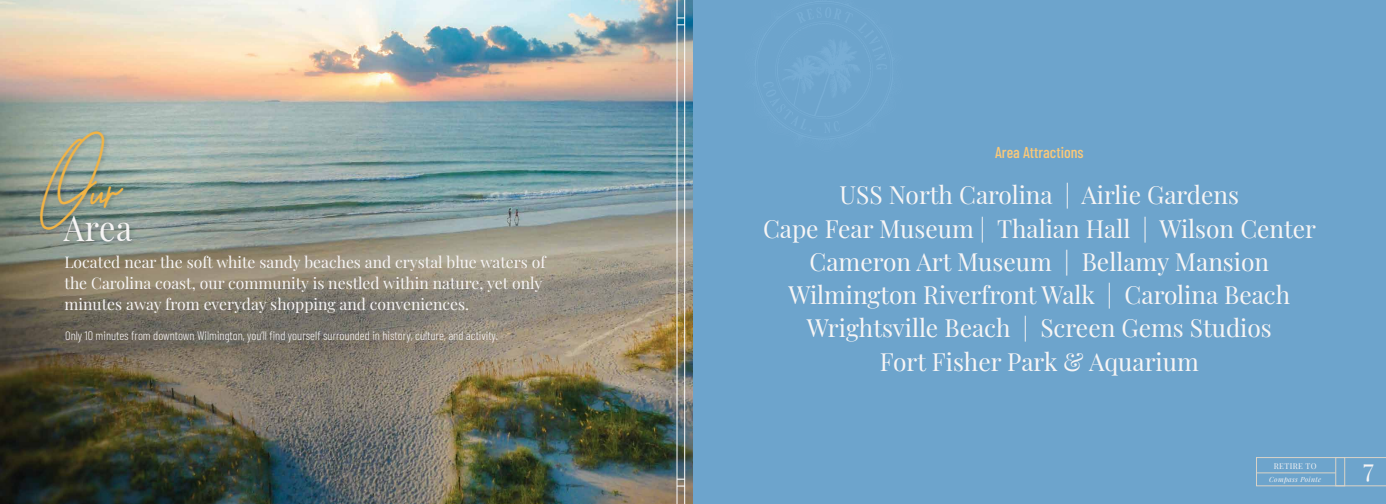
<style>
.page{position:relative;width:1386px;height:504px;background:#fff}
.page>*{position:absolute;margin:0;border:0;box-sizing:border-box;transform-origin:0 0}
.t1{font:52.5px "Sydney";color:#f2b445;scale:.92 1}
.t2{font:35px "Playfair Display";color:#f7f5f5;scale:.92 1}
.t3{font:26.25px "Playfair Display";color:#f7f5f5}
.t4{font:24.5px/33.2px "Playfair Display";color:#f7f5f5;text-align:center}
.t5{font:15.75px/21px "Playfair Display";color:#f7f5f5}
.t6{font:500 15.75px "Barlow Condensed";color:#fbc978}
.t7{font:300 12.25px "Barlow Condensed";color:#f7f5f5}
.t8{font:7.88px "Playfair Display";letter-spacing:.05em;color:#f7f5f5}
.t9{font:italic 7px "Playfair Display";letter-spacing:.05em;color:#f7f5f5}
</style>
<div class="page">
<div style="left:693px;top:0;width:693px;height:504px;background:#6da4cc"></div>
<img style="left:0;top:0;width:693px;height:504px">
<svg style="left:768px;top:9px;width:117px;height:122px"></svg>
<hr style="left:684px;top:0;width:1px;height:504px;background:#fff">
<hr style="left:677px;top:0;width:1px;height:504px;background:#fff">
<svg style="left:677px;top:18px;width:8px;height:7px"></svg>
<div style="left:37px;top:128px;width:101px;height:119px;background:#000;opacity:.2"></div>
<svg style="left:1335px;top:457px;width:51px;height:29px"></svg>
<div style="left:1256px;top:457px;width:89px;height:29px;border:1px solid #dad3c7"></div>
<hr style="left:1256px;top:472px;width:80px;height:1px;background:#dad3c7">
<h1 class="t1" style="left:47px;top:157px;width:83px">Our</h1>
<h2 class="t2" style="left:64px;top:200px;width:76px">Area</h2>
<p class="t5" style="left:64px;top:251px;width:483px">Located near the soft white sandy beaches and crystal blue waters of the Carolina coast, our community is nestled within nature, yet only minutes away from everyday shopping and conveniences.</p>
<p class="t7" style="left:65px;top:327px;width:434px">Only 10 minutes from downtown Wilmington, you’ll find yourself surrounded in history, culture, and activity.</p>
<p class="t6" style="left:995px;top:141px;width:90px">Area Attractions</p>
<p class="t4" style="left:763px;top:177px;width:555px">USS North Carolina | Airlie Gardens<br>Cape Fear Museum | Thalian Hall | Wilson Center Cameron Art Museum | Bellamy Mansion Wilmington Riverfront Walk | Carolina Beach Wrightsville Beach | Screen Gems Studios<br>Fort Fisher Park &amp; Aquarium</p>
<p class="t8" style="left:1274px;top:460px;width:45px">RETIRE TO</p>
<p class="t9" style="left:1269px;top:474px;width:53px">Compass Pointe</p>
<p class="t3" style="left:1363px;top:447px;width:12px">7</p>
</div>
